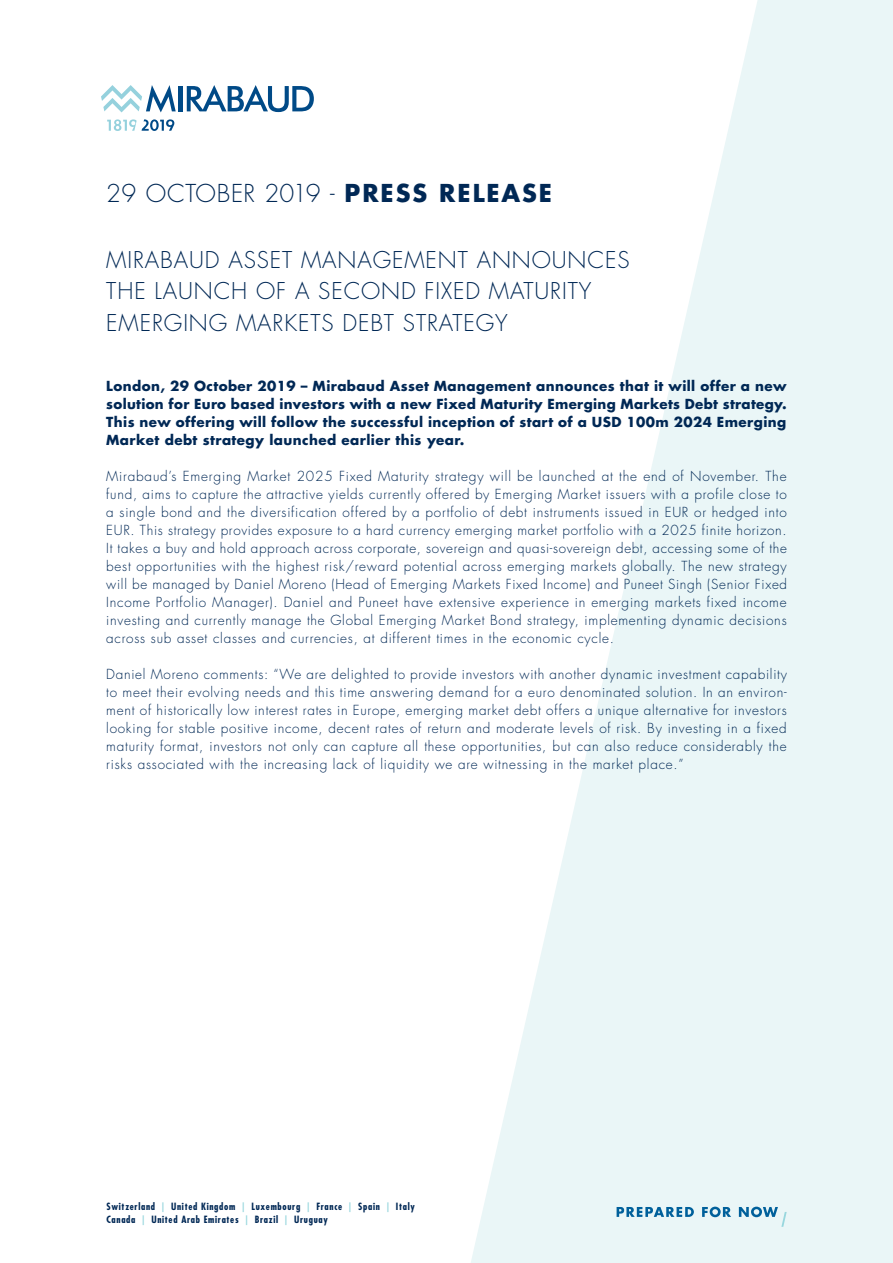
<style>
.page{position:relative;width:893px;height:1263px;background:#fff}
.page>*{position:absolute;margin:0;border:0;box-sizing:border-box;transform-origin:0 0}
.Titre{font:300 24px "Futura Std";letter-spacing:.01em;color:#002855}
.Titre-2{font:300 22.5px/31.5px "Futura Std";letter-spacing:.04em;color:#002855}
.Texte_courant{font:300 13.5px/18px "Futura Std";letter-spacing:.055em;color:#002855;text-align:justify}
.Texte_courant-2{font:700 13.5px/18px "Futura Std";letter-spacing:.03em;color:#002855;text-align:justify}
.t1{font:700 condensed 9.75px "Futura Std";letter-spacing:.07em;color:#002855}
.s1{font-weight:700}
.s2{color:#98d7de}
</style>
<div class="page">
<svg style="left:471px;top:0;width:422px;height:1263px;fill:#eaf6f7"></svg>
<hr style="left:178px;top:86px;width:4px;height:25px;background:#004a87">
<svg style="left:187px;top:85px;width:127px;height:27px"></svg>
<svg style="left:107px;top:119px;width:67px;height:12px"></svg>
<svg style="left:101px;top:85px;width:75px;height:27px"></svg>
<svg style="left:617px;top:1206px;width:170px;height:21px"></svg>
<p class="Titre" style="left:106px;top:179px;width:447px">29 OCTOBER 2019 - <span class="s1">PRESS RELEASE</span></p>
<p class="Titre-2" style="left:106px;top:244px;width:525px">MIRABAUD ASSET MANAGEMENT ANNOUNCES<br>THE LAUNCH OF A SECOND FIXED MATURITY<br>EMERGING MARKETS DEBT STRATEGY</p>
<p class="Texte_courant-2" style="left:106px;top:377px;width:682px">London, 29 October 2019 – Mirabaud Asset Management announces that it will offer a new solution for Euro based investors with a new Fixed Maturity Emerging Markets Debt strategy.<br>This new offering will follow the successful inception of start of a USD 100m 2024 Emerging Market debt strategy launched earlier this year.</p>
<p class="Texte_courant" style="left:106px;top:468px;width:682px">Mirabaud’s Emerging Market 2025 Fixed Maturity strategy will be launched at the end of November. The fund, aims to capture the attractive yields currently offered by Emerging Market issuers with a profile close to a single bond and the diversification offered by a portfolio of debt instruments issued in EUR or hedged into EUR. This strategy provides exposure to a hard currency emerging market portfolio with a 2025 finite horizon.<br>It takes a buy and hold approach across corporate, sovereign and quasi-sovereign debt, accessing some of the best opportunities with the highest risk/reward potential across emerging markets globally. The new strategy will be managed by Daniel Moreno (Head of Emerging Markets Fixed Income) and Puneet Singh (Senior Fixed Income Portfolio Manager). Daniel and Puneet have extensive experience in emerging markets fixed income investing and currently manage the Global Emerging Market Bond strategy, implementing dynamic decisions across sub asset classes and currencies, at different times in the economic cycle.</p>
<p class="Texte_courant" style="left:106px;top:666px;width:682px">Daniel Moreno comments: “We are delighted to provide investors with another dynamic investment capability to meet their evolving needs and this time answering demand for a euro denominated solution. In an environ&shy;ment of historically low interest rates in Europe, emerging market debt offers a unique alternative for investors looking for stable positive income, decent rates of return and moderate levels of risk. By investing in a fixed maturity format, investors not only can capture all these opportunities, but can also reduce considerably the risks associated with the increasing lack of liquidity we are witnessing in the market place.”</p>
<p class="t1" style="left:107px;top:1200px;width:310px">Switzerland <span class="s2">|</span> United Kingdom <span class="s2">|</span> Luxembourg <span class="s2">|</span> France <span class="s2">|</span> Spain <span class="s2">|</span> Italy</p>
<p class="t1" style="left:107px;top:1214px;width:223px">Canada <span class="s2">|</span> United Arab Emirates <span class="s2">|</span> Brazil <span class="s2">|</span> Uruguay</p>
</div>
